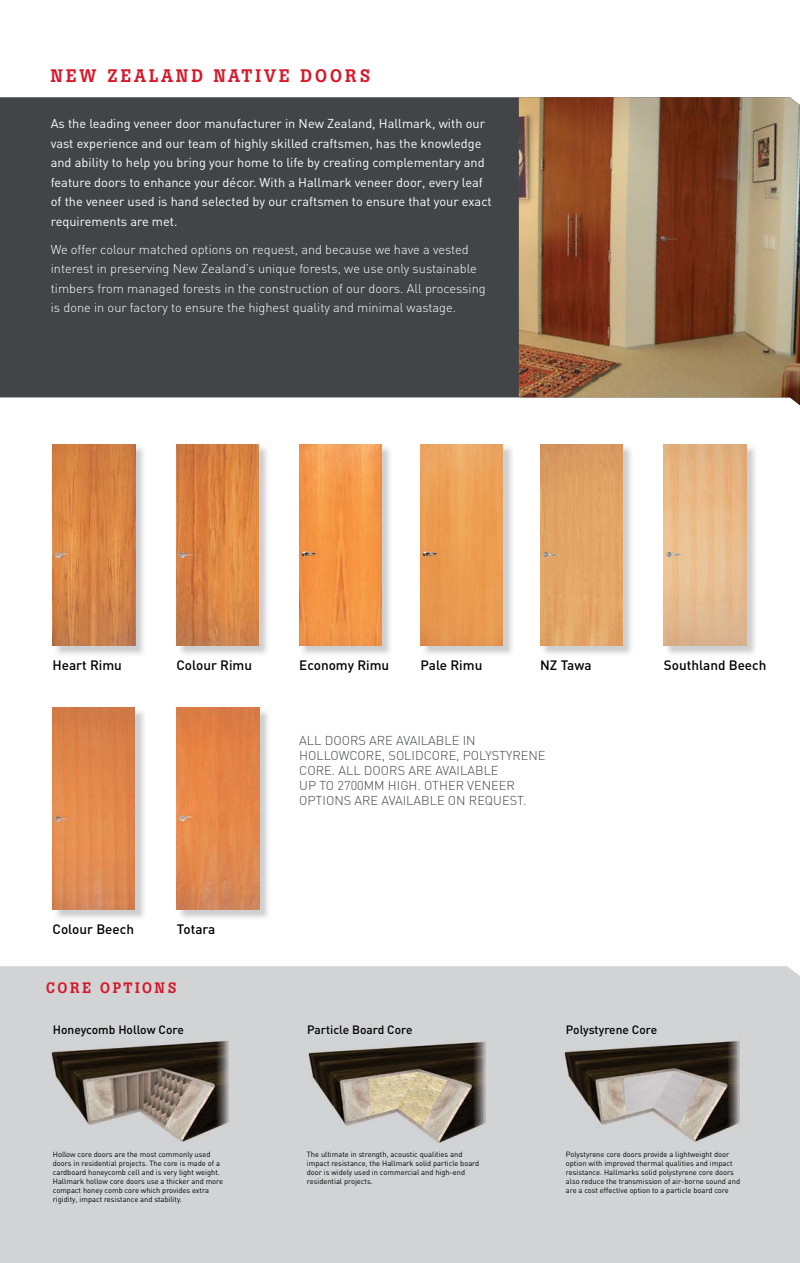
<style>
.page{position:relative;width:800px;height:1263px;background:#fff}
.page>*{position:absolute;margin:0;border:0;box-sizing:border-box;transform-origin:0 0}
.t1{font:500 18px "Boton";letter-spacing:.17em;color:#d7182a}
.t2{font:500 15px "Boton";letter-spacing:.17em;color:#d7182a}
.t3{font:500 13.5px "DIN";color:#000}
.t4{font:12.75px/19.5px "DIN";color:#fff}
.t5{font:300 12.75px/19.5px "DIN";color:#fff}
.t6{font:300 12.75px/15px "DIN";color:#424548}
.t7{font:500 12px "DIN";color:#000}
.t8{font:7.5px/9px "DIN";color:#000}
</style>
<div class="page">
<img style="left:54px;top:445px;width:90px;height:210px">
<img style="left:52px;top:444px;width:83px;height:201px">
<img style="left:178px;top:447px;width:89px;height:207px">
<img style="left:176px;top:444px;width:83px;height:201px">
<img style="left:300px;top:445px;width:90px;height:209px">
<img style="left:299px;top:444px;width:82px;height:201px">
<img style="left:422px;top:447px;width:90px;height:207px">
<img style="left:420px;top:444px;width:83px;height:201px">
<img style="left:541px;top:445px;width:90px;height:209px">
<img style="left:540px;top:444px;width:82px;height:201px">
<img style="left:665px;top:445px;width:90px;height:209px">
<img style="left:663px;top:444px;width:83px;height:201px">
<img style="left:54px;top:711px;width:90px;height:207px">
<img style="left:52px;top:708px;width:83px;height:201px">
<img style="left:178px;top:709px;width:90px;height:209px">
<img style="left:177px;top:708px;width:82px;height:201px">
<div style="left:0;top:966px;width:799px;height:297px;background:#d1d3d4"></div>
<div style="left:0;top:97px;width:518px;height:301px;background:#424548"></div>
<img style="left:518px;top:97px;width:281px;height:308px">
<img style="left:50px;top:1032px;width:178px;height:114px">
<img style="left:307px;top:1033px;width:178px;height:110px">
<img style="left:562px;top:1032px;width:177px;height:111px">
<h1 class="t1" style="left:51px;top:65px;width:321px">NEW ZEALAND NATIVE DOORS</h1>
<p class="t4" style="left:51px;top:114px;width:442px">As the leading veneer door manufacturer in New Zealand, Hallmark, with our vast experience and our team of highly skilled craftsmen, has the knowledge and ability to help you bring your home to life by creating complementary and feature doors to enhance your décor. With a Hallmark veneer door, every leaf of the veneer used is hand selected by our craftsmen to ensure that your exact requirements are met.</p>
<p class="t5" style="left:51px;top:239px;width:436px">We offer colour matched options on request, and because we have a vested interest in preserving New Zealand’s unique forests, we use only sustainable timbers from managed forests in the construction of our doors. All processing is done in our factory to ensure the highest quality and minimal wastage.</p>
<h3 class="t3" style="left:52px;top:656px;width:71px">Heart Rimu</h3>
<h3 class="t3" style="left:176px;top:656px;width:77px">Colour Rimu</h3>
<h3 class="t3" style="left:299px;top:656px;width:91px">Economy Rimu</h3>
<h3 class="t3" style="left:420px;top:656px;width:63px">Pale Rimu</h3>
<h3 class="t3" style="left:540px;top:656px;width:53px">NZ Tawa</h3>
<h3 class="t3" style="left:663px;top:656px;width:104px">Southland Beech</h3>
<h3 class="t3" style="left:53px;top:920px;width:83px">Colour Beech</h3>
<h3 class="t3" style="left:177px;top:920px;width:40px">Totara</h3>
<h3 class="t6" style="left:299px;top:733px;width:248px">ALL DOORS ARE AVAILABLE IN<br>HOLLOWCORE, SOLIDCORE, POLYSTYRENE<br>CORE. ALL DOORS ARE AVAILABLE<br>UP TO 2700MM HIGH. OTHER VENEER<br>OPTIONS ARE AVAILABLE ON REQUEST.</h3>
<h2 class="t2" style="left:46px;top:978px;width:132px">CORE OPTIONS</h2>
<h3 class="t7" style="left:53px;top:1022px;width:132px">Honeycomb Hollow Core</h3>
<h3 class="t7" style="left:307px;top:1022px;width:107px">Particle Board Core</h3>
<h3 class="t7" style="left:565px;top:1022px;width:93px">Polystyrene Core</h3>
<p class="t8" style="left:53px;top:1150px;width:172px">Hollow core doors are the most commonly used doors in residential projects. The core is made of a cardboard honeycomb cell and is very light weight.<br>Hallmark hollow core doors use a thicker and more compact honey comb core which provides extra rigidity, impact resistance and stability.</p>
<p class="t8" style="left:307px;top:1150px;width:174px">The ultimate in strength, acoustic qualities and impact resistance, the Hallmark solid particle board door is widely used in commercial and high-end residential projects.</p>
<p class="t8" style="left:565px;top:1150px;width:176px">Polystyrene core doors provide a lightweight door option with improved thermal qualities and impact resistance. Hallmarks solid polystyrene core doors also reduce the transmission of air-borne sound and are a cost effective option to a particle board core</p>
</div>
